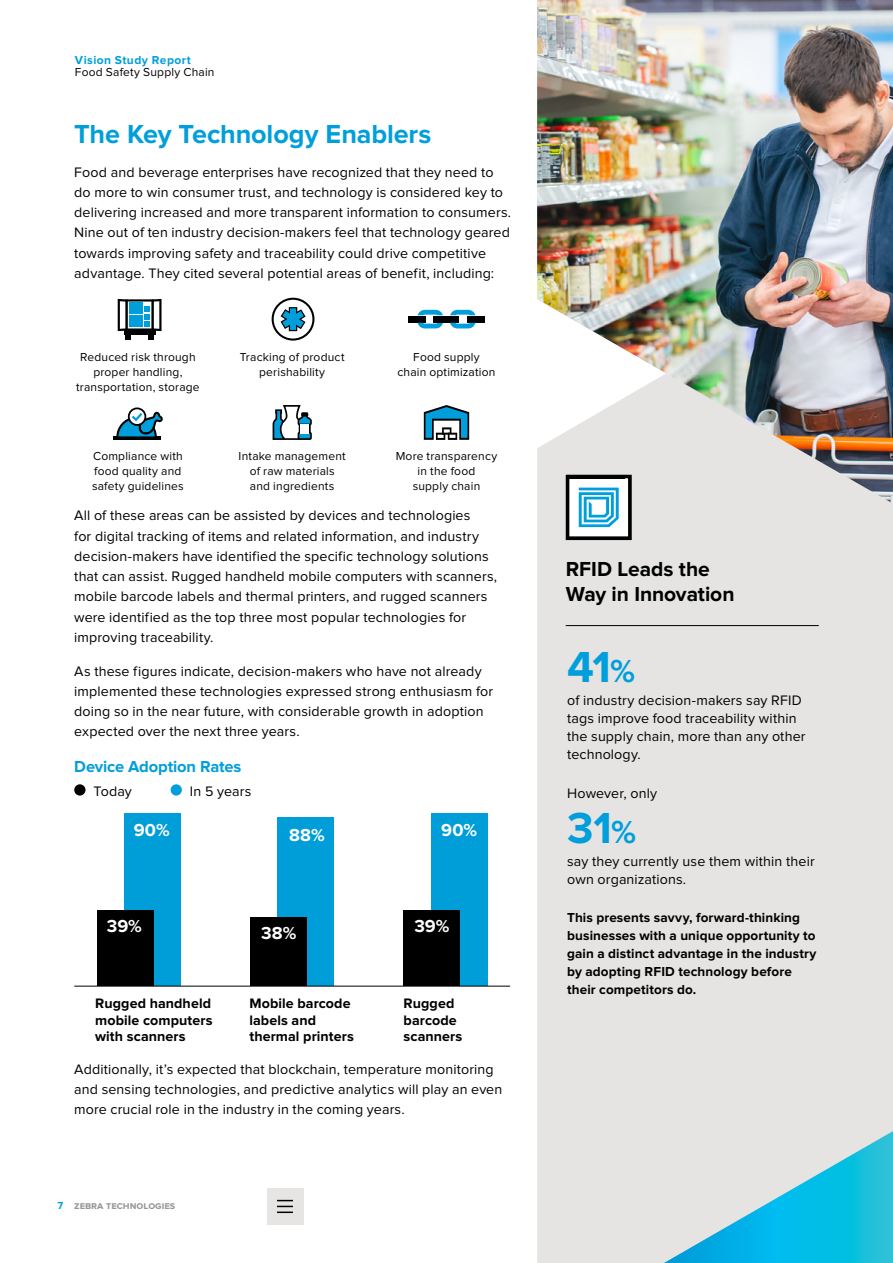
<style>
.page{position:relative;width:893px;height:1263px;background:#fff}
.page>*{position:absolute;margin:0;border:0;box-sizing:border-box;transform-origin:0 0}
.t1{font:700 45px "Proxima Nova";color:#009fdb}
.t2{font:700 27px "Proxima Nova";letter-spacing:-.015em;color:#009fdb}
.t3{font:700 21px/25.2px "Proxima Nova";color:#000101}
.t4{font:700 18px "Proxima Nova";letter-spacing:.005em;color:#fff}
.t5{font:700 16.5px "Proxima Nova";letter-spacing:-.01em;color:#009fdb}
.t6{font:14.25px/20.2px "Proxima Nova";letter-spacing:.01em;color:#000}
.t7{font:14.25px/18px "Proxima Nova";letter-spacing:.01em;color:#000101}
.t8{font:700 14.25px/16.5px "Proxima Nova";letter-spacing:.005em;color:#000}
.t9{font:700 13.5px/18px "Proxima Nova";letter-spacing:.01em;color:#000101}
.t10{font:12px/15px "Proxima Nova";letter-spacing:.015em;color:#000;text-align:center}
.t11{font:700 12px "Proxima Nova";letter-spacing:.04em;color:#009fdb}
.t12{font:700 10.5px "Proxima Nova";color:#989899}
.s1{color:#009fdb}
.s2{font-size:33px}
</style>
<div class="page">
<div style="left:267px;top:1188px;width:36px;height:36px;background:#e6e5e4"></div>
<svg style="left:277px;top:1200px;width:16px;height:13px"></svg>
<div style="left:537px;top:504px;width:356px;height:759px;background:#e5e4e2"></div>
<img style="left:537px;top:0;width:356px;height:504px">
<svg style="left:638px;top:1122px;width:255px;height:141px;background:#89d2e2"></svg>
<div style="left:408px;top:316px;width:18px;height:6px;background:#000"></div>
<svg style="left:418px;top:310px;width:25px;height:5px"></svg>
<svg style="left:418px;top:323px;width:25px;height:5px"></svg>
<div style="left:467px;top:316px;width:18px;height:6px;background:#000"></div>
<div style="left:434px;top:316px;width:25px;height:6px;background:#000"></div>
<svg style="left:450px;top:310px;width:25px;height:5px"></svg>
<svg style="left:450px;top:323px;width:25px;height:5px"></svg>
<div style="left:125px;top:331px;width:6px;height:8px;background:#000101"></div>
<div style="left:148px;top:331px;width:6px;height:8px;background:#000101"></div>
<svg style="left:118px;top:299px;width:44px;height:35px"></svg>
<div style="left:272px;top:298px;width:42px;height:43px;border:2px solid #000101;border-radius:50%"></div>
<svg style="left:281px;top:307px;width:25px;height:24px"></svg>
<svg style="left:424px;top:405px;width:45px;height:35px"></svg>
<svg style="left:566px;top:475px;width:66px;height:65px"></svg>
<hr style="left:113px;top:436px;width:47px;height:4px;background:#000101">
<div style="left:128px;top:407px;width:18px;height:19px;border:2px solid #000101;border-radius:50%"></div>
<svg style="left:116px;top:410px;width:47px;height:28px"></svg>
<svg style="left:273px;top:405px;width:39px;height:35px"></svg>
<div style="left:300px;top:424px;width:9px;height:10px;background:#fff"></div>
<hr style="left:566px;top:625px;width:253px;height:1px;background:#000">
<div style="left:124px;top:814px;width:57px;height:172px;background:#009ed9"></div>
<div style="left:431px;top:814px;width:57px;height:172px;background:#009ed9"></div>
<div style="left:277px;top:817px;width:57px;height:169px;background:#009ed9"></div>
<div style="left:97px;top:910px;width:56px;height:76px;background:#000"></div>
<div style="left:404px;top:910px;width:56px;height:76px;background:#000"></div>
<div style="left:250px;top:917px;width:57px;height:69px;background:#000"></div>
<div style="left:171px;top:784px;width:11px;height:11px;background:#009fdb;border-radius:50%"></div>
<div style="left:74px;top:784px;width:12px;height:11px;background:#000;border-radius:50%"></div>
<hr style="left:74px;top:986px;width:436px;height:1px;background:#000101">
<p class="t11" style="left:75px;top:53px;width:117px">Vision Study Report</p>
<p class="t10" style="left:75px;top:65px;width:141px">Food Safety Supply Chain</p>
<h2 class="t2" style="left:74px;top:118px;width:359px">The Key Technology Enablers</h2>
<p class="t6" style="left:74px;top:162px;width:438px">Food and beverage enterprises have recognized that they need to do more to win consumer trust, and technology is considered key to delivering increased and more transparent information to consumers.<br>Nine out of ten industry decision-makers feel that technology geared towards improving safety and traceability could drive competitive advantage. They cited several potential areas of benefit, including:</p>
<p class="t10" style="left:76px;top:349px;width:125px">Reduced risk through proper handling, transportation, storage</p>
<p class="t10" style="left:240px;top:349px;width:106px">Tracking of product perishability</p>
<p class="t10" style="left:397px;top:349px;width:100px">Food supply chain optimization</p>
<p class="t10" style="left:92px;top:448px;width:93px;text-align:left">Compliance with food quality and safety guidelines</p>
<p class="t10" style="left:239px;top:448px;width:109px">Intake management of raw materials and ingredients</p>
<p class="t10" style="left:396px;top:448px;width:103px">More transparency in the food<br>supply chain</p>
<p class="t6" style="left:74px;top:506px;width:424px">All of these areas can be assisted by devices and technologies<br>for digital tracking of items and related information, and industry decision-makers have identified the specific technology solutions that can assist. Rugged handheld mobile computers with scanners, mobile barcode labels and thermal printers, and rugged scanners were identified as the top three most popular technologies for improving traceability.</p>
<p class="t6" style="left:74px;top:661px;width:420px">As these figures indicate, decision-makers who have not already implemented these technologies expressed strong enthusiasm for doing so in the near future, with considerable growth in adoption expected over the next three years.</p>
<p class="t5" style="left:74px;top:757px;width:169px">Device Adoption Rates</p>
<p class="t6" style="left:93px;top:781px;width:40px">Today</p>
<p class="t6" style="left:190px;top:781px;width:63px">In 5 years</p>
<p class="t4" style="left:134px;top:820px;width:37px">90%</p>
<p class="t4" style="left:289px;top:824px;width:37px">88%</p>
<p class="t4" style="left:441px;top:820px;width:37px">90%</p>
<p class="t4" style="left:107px;top:915px;width:37px">39%</p>
<p class="t4" style="left:414px;top:915px;width:37px">39%</p>
<p class="t4" style="left:261px;top:923px;width:37px">38%</p>
<p class="t8" style="left:95px;top:996px;width:119px;text-align:justify">Rugged handheld mobile computers with scanners</p>
<p class="t8" style="left:249px;top:996px;width:106px">Mobile barcode labels and thermal printers</p>
<p class="t8" style="left:404px;top:996px;width:60px">Rugged barcode scanners</p>
<p class="t6" style="left:74px;top:1059px;width:430px">Additionally, it’s expected that blockchain, temperature monitoring and sensing technologies, and predictive analytics will play an even more crucial role in the industry in the coming years.</p>
<p class="t12" style="left:58px;top:1200px;width:119px"><span class="s1">7</span> zebra technologies</p>
<h3 class="t3" style="left:566px;top:557px;width:170px">RFID Leads the<br>Way in Innovation</h3>
<h1 class="t1" style="left:567px;top:641px;width:70px">41<span class="s2">%</span></h1>
<p class="t7" style="left:567px;top:692px;width:240px">of industry decision-makers say RFID tags improve food traceability within the supply chain, more than any other technology.</p>
<p class="t7" style="left:567px;top:784px;width:91px">However, only</p>
<h1 class="t1" style="left:567px;top:802px;width:70px">31<span class="s2">%</span></h1>
<p class="t7" style="left:567px;top:852px;width:249px">say they currently use them within their own organizations.</p>
<p class="t9" style="left:567px;top:909px;width:251px">This presents savvy, forward-thinking businesses with a unique opportunity to gain a distinct advantage in the industry by adopting RFID technology before their competitors do.</p>
</div>
